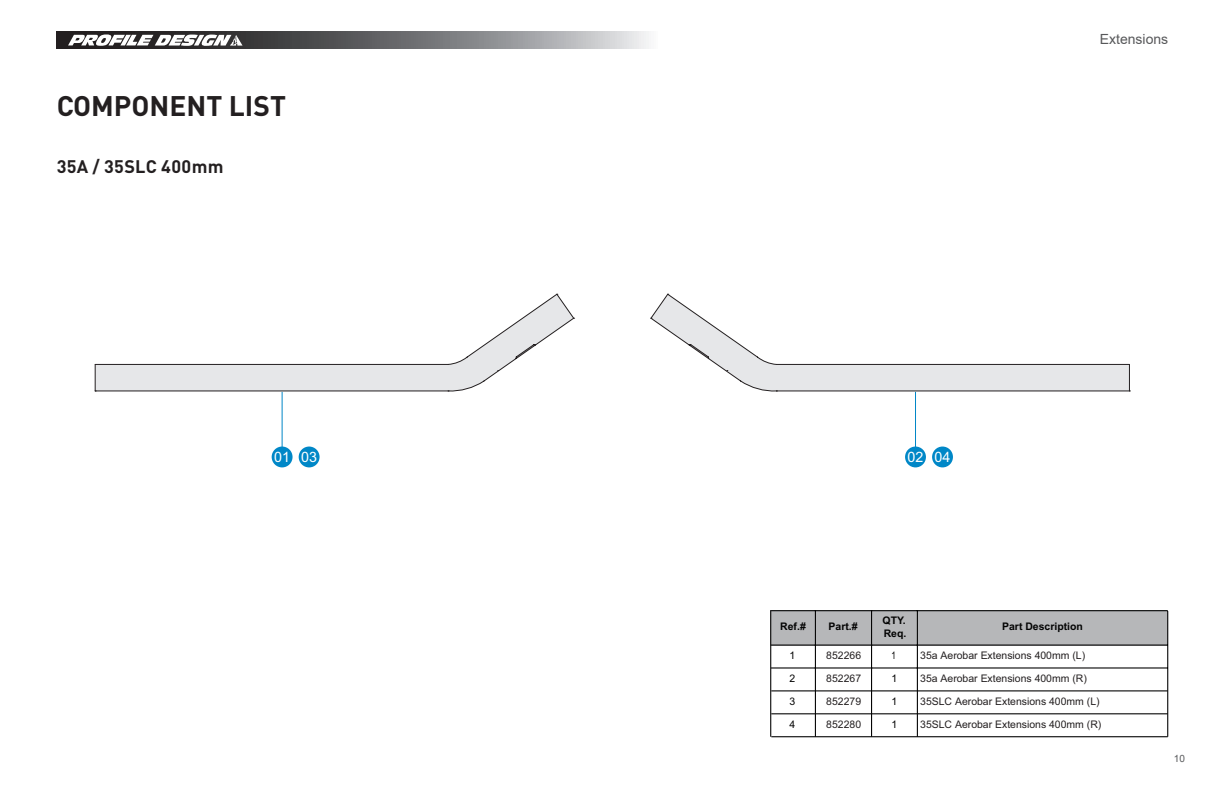
<style>
.page{position:relative;width:1225px;height:794px;background:#fff}
.page>*{position:absolute;margin:0;border:0;box-sizing:border-box;transform-origin:0 0}
.Page_Title{font:700 28px "DIN Pro";color:#231f20}
.t1{font:700 18px "DIN Pro";letter-spacing:.02em;color:#231f20}
.t2{font:14.4px "Arial";color:#fff}
.t3{font:14px "Arial";color:#57585a}
.t4{font:10.4px "Arial";color:#231f20}
.t5{font:700 10.4px/12.6px "Arial";color:#030303}
.t6{font:10.4px "Arial";color:#030303}
.t7{font:10.4px "Arial";color:#030303;scale:.77 1}
.t8{font:10px "Arial";color:#57585a}
</style>
<div class="page">
<svg style="left:57px;top:32px;width:592px;height:17px;background:#767779"></svg>
<svg style="left:68px;top:34px;width:174px;height:12px"></svg>
<hr style="left:282px;top:392px;width:1px;height:58px;background:#0087c7">
<svg style="left:95px;top:294px;width:479px;height:97px"></svg>
<div style="left:272px;top:446px;width:20px;height:21px;background:#0087c7;border-radius:50%"></div>
<div style="left:299px;top:446px;width:20px;height:21px;background:#0087c7;border-radius:50%"></div>
<hr style="left:915px;top:392px;width:1px;height:58px;background:#0087c7">
<svg style="left:650px;top:294px;width:479px;height:97px"></svg>
<div style="left:905px;top:446px;width:21px;height:21px;background:#0087c7;border-radius:50%"></div>
<div style="left:932px;top:446px;width:21px;height:21px;background:#0087c7;border-radius:50%"></div>
<div style="left:770px;top:610px;width:397px;height:35px;background:#b6b7b9"></div>
<hr style="left:770px;top:610px;width:1px;height:126px;background:#030303">
<hr style="left:815px;top:610px;width:1px;height:126px;background:#030303">
<hr style="left:871px;top:610px;width:1px;height:126px;background:#030303">
<hr style="left:917px;top:610px;width:1px;height:126px;background:#030303">
<hr style="left:1167px;top:611px;width:1px;height:125px;background:#030303">
<hr style="left:771px;top:610px;width:396px;height:1px;background:#030303">
<hr style="left:771px;top:644px;width:396px;height:1px;background:#030303">
<hr style="left:771px;top:667px;width:396px;height:1px;background:#030303">
<hr style="left:771px;top:690px;width:396px;height:1px;background:#030303">
<hr style="left:771px;top:713px;width:396px;height:1px;background:#030303">
<hr style="left:771px;top:736px;width:396px;height:1px;background:#030303">
<p class="Page_Title" style="left:57px;top:86px;width:231px">COMPONENT LIST</p>
<p class="t1" style="left:57px;top:154px;width:168px">35A / 35SLC 400mm</p>
<p class="t2" style="left:274px;top:447px;width:44px">01 03</p>
<p class="t2" style="left:907px;top:447px;width:44px">02 04</p>
<h3 class="t3" style="left:1099px;top:29px;width:70px">Extensions</h3>
<p class="t5" style="left:882px;top:614px;width:25px">QTY.<br>Req.</p>
<p class="t5" style="left:780px;top:620px;width:27px">Ref.#</p>
<p class="t5" style="left:828px;top:620px;width:31px">Part.#</p>
<p class="t5" style="left:1002px;top:620px;width:82px">Part Description</p>
<p class="t4" style="left:826px;top:648px;width:36px">852266</p>
<p class="t4" style="left:920px;top:648px;width:166px">35a Aerobar Extensions 400mm (L)</p>
<p class="t4" style="left:826px;top:671px;width:36px">852267</p>
<p class="t4" style="left:920px;top:671px;width:168px">35a Aerobar Extensions 400mm (R)</p>
<p class="t4" style="left:826px;top:694px;width:36px">852279</p>
<p class="t4" style="left:920px;top:694px;width:181px">35SLC Aerobar Extensions 400mm (L)</p>
<p class="t4" style="left:826px;top:716px;width:36px">852280</p>
<p class="t4" style="left:920px;top:716px;width:183px">35SLC Aerobar Extensions 400mm (R)</p>
<p class="t6" style="left:789px;top:648px;width:7px">1</p>
<p class="t6" style="left:789px;top:671px;width:7px">2</p>
<p class="t6" style="left:789px;top:694px;width:7px">3</p>
<p class="t6" style="left:789px;top:716px;width:7px">4</p>
<p class="t7" style="left:891px;top:648px;width:7px">1</p>
<p class="t6" style="left:891px;top:671px;width:7px">1</p>
<p class="t6" style="left:891px;top:694px;width:7px">1</p>
<p class="t6" style="left:891px;top:716px;width:7px">1</p>
<p class="t8" style="left:1174px;top:751px;width:13px">10</p>
</div>
